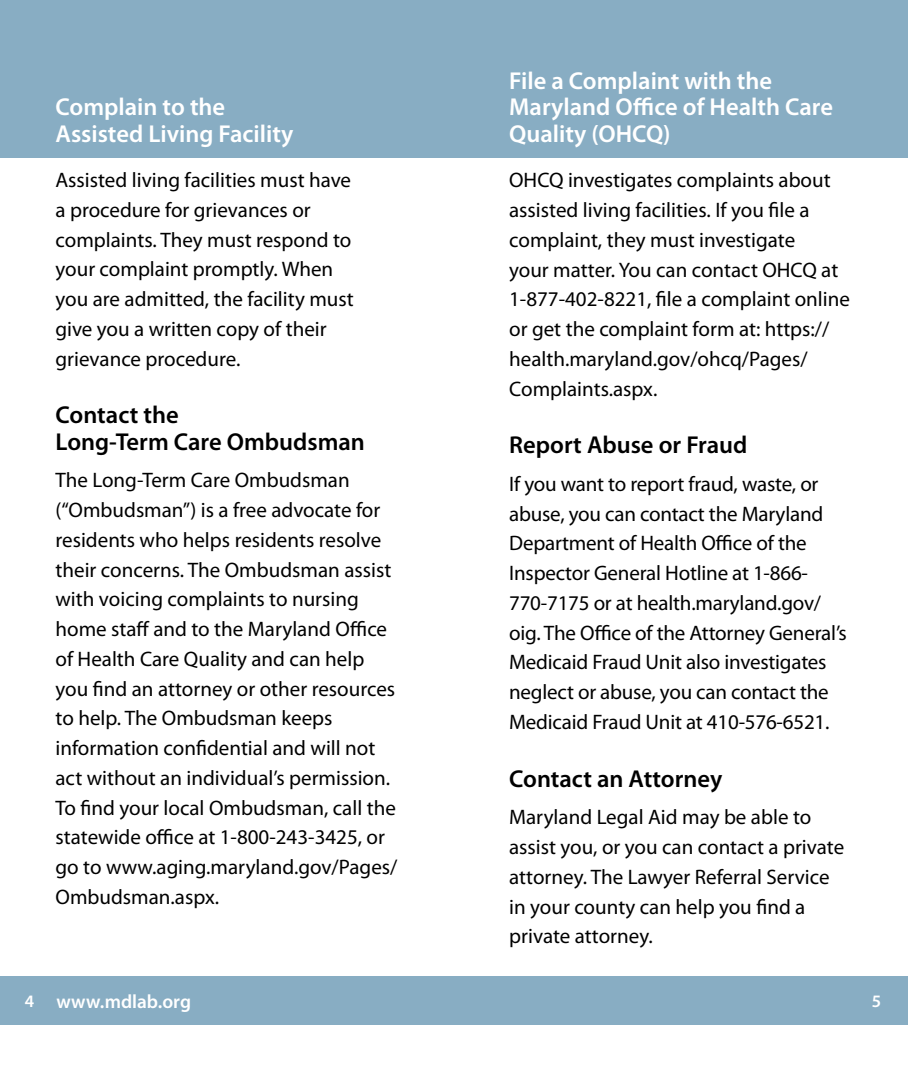
<style>
.page{position:relative;width:908px;height:1071px;background:#fff}
.page>*{position:absolute;margin:0;border:0;box-sizing:border-box;transform-origin:0 0}
.t1{font:600 24.5px/26.2px "Myriad Pro";color:#fff}
.t2{font:600 24.5px/26.2px "Myriad Pro";color:#000}
.t3{font:21px/29.8px "Myriad Pro";color:#000}
.t4{font:600 19.25px "Myriad Pro";color:#fff}
.t5{font:600 17.5px "Myriad Pro";color:#fff}
.s1{font-size:17.5px}
</style>
<div class="page">
<div style="left:0;top:976px;width:907px;height:49px;background:#88adc3"></div>
<div style="left:0;top:0;width:907px;height:158px;background:#88adc3"></div>
<p class="t1" style="left:55px;top:93px;width:239px">Complain to the<br>Assisted Living Facility</p>
<p class="t3" style="left:55px;top:165px;width:299px">Assisted living facilities must have a procedure for grievances or complaints. They must respond to your complaint promptly. When you are admitted, the facility must give you a written copy of their grievance procedure.</p>
<p class="t2" style="left:55px;top:401px;width:311px">Contact the<br>Long-Term Care Ombudsman</p>
<p class="t3" style="left:55px;top:465px;width:343px">The Long-Term Care Ombudsman (“Ombudsman”) is a free advocate for residents who helps residents resolve their concerns. The Ombudsman assist with voicing complaints to nursing home staff and to the Maryland Office of Health Care Quality and can help you find an attorney or other resources to help. The Ombudsman keeps information confidential and will not act without an individual’s permission.<br>To find your local Ombudsman, call the statewide office at 1-800-243-3425, or go to www.aging.maryland.gov/Pages/ Ombudsman.aspx.</p>
<p class="t1" style="left:509px;top:67px;width:325px">File a Complaint with the<br>Maryland Office of Health Care<br>Quality (OHCQ)</p>
<p class="t3" style="left:509px;top:165px;width:342px">OHCQ investigates complaints about assisted living facilities. If you file a complaint, they must investigate<br>your matter. You can contact OHCQ at 1-877-402-8221, file a complaint online or get the complaint form at: https:// health.maryland.gov/ohcq/Pages/ Complaints.aspx.</p>
<p class="t2" style="left:509px;top:431px;width:240px">Report Abuse or Fraud</p>
<p class="t3" style="left:509px;top:469px;width:339px">If you want to report fraud, waste, or abuse, you can contact the Maryland Department of Health Office of the Inspector General Hotline at 1-866- 770-7175 or at health.maryland.gov/ oig. The Office of the Attorney General’s Medicaid Fraud Unit also investigates neglect or abuse, you can contact the Medicaid Fraud Unit at 410-576-6521.</p>
<p class="t2" style="left:509px;top:765px;width:214px">Contact an Attorney</p>
<p class="t3" style="left:509px;top:802px;width:336px">Maryland Legal Aid may be able to assist you, or you can contact a private attorney. The Lawyer Referral Service in your county can help you find a private attorney.</p>
<p class="t4" style="left:25px;top:989px;width:168px"><span class="s1">4</span> www.mdlab.org</p>
<p class="t5" style="left:871px;top:990px;width:11px">5</p>
</div>
